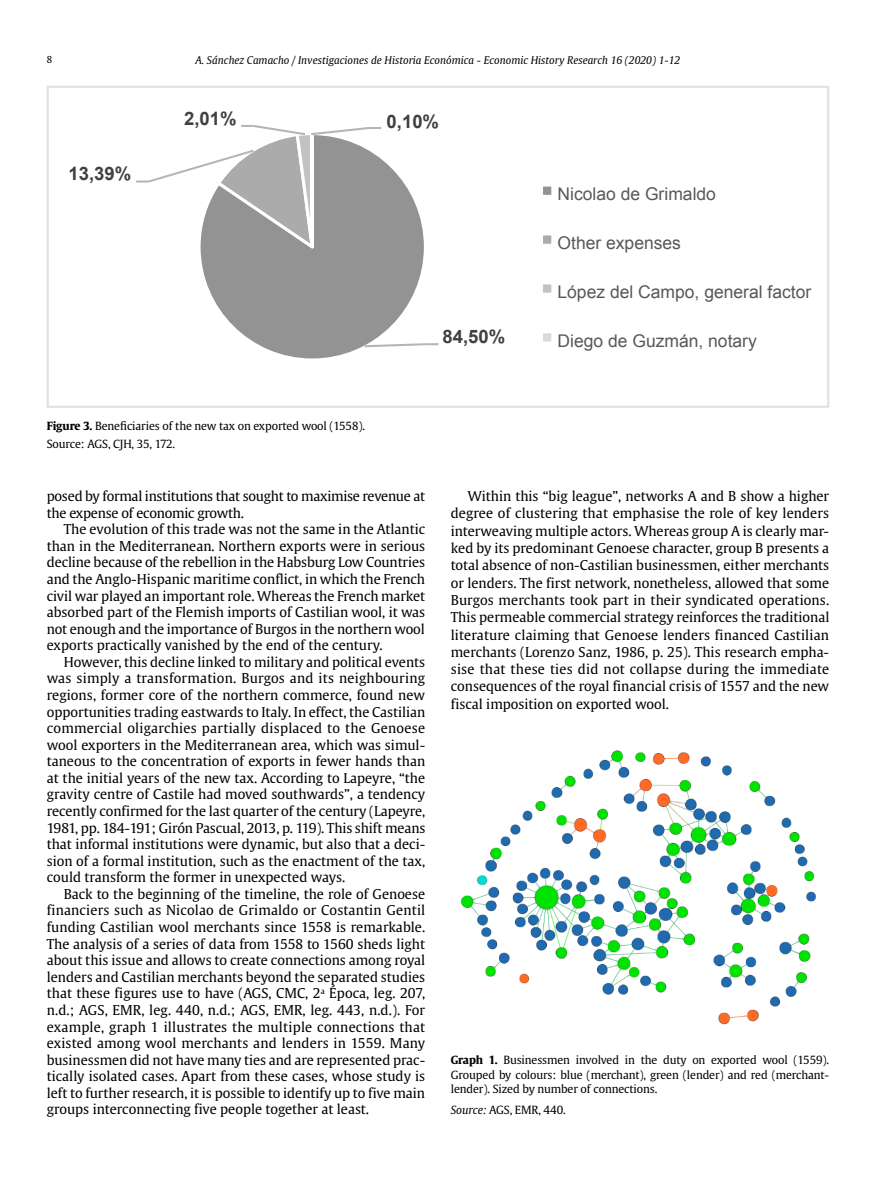
<style>
.page{position:relative;width:893px;height:1191px;background:#fff}
.page>*{position:absolute;margin:0;border:0;box-sizing:border-box;transform-origin:0 0}
.t1{font:700 18.45px "Arial";color:#404040}
.t2{font:17.55px "Arial";color:#585858}
.Texto_general{font:13.5px/16.5px "Gulliver";color:#000;text-align:justify}
.Texto_general-2{font:13.5px/16.5px "Gulliver";letter-spacing:-.02em;color:#000}
.Pie_imagen{font:11.25px/14.2px "Gulliver";letter-spacing:-.01em;color:#000;text-align:justify}
.t3{font:italic 10.5px "Gulliver";color:#000}
.t4{font:9.6px "Gulliver";color:#000}
.s1{font-weight:700}
.s2{font-style:italic}
</style>
<div class="page">
<img style="left:460px;top:750px;width:356px;height:275px">
<svg style="left:136px;top:125px;width:302px;height:234px"></svg>
<div style="left:541px;top:185px;width:12px;height:11px;background:#939393"></div>
<div style="left:540px;top:183px;width:14px;height:15px;border:3px solid #fff"></div>
<div style="left:541px;top:234px;width:12px;height:11px;background:#ababab"></div>
<div style="left:540px;top:232px;width:14px;height:15px;border:3px solid #fff"></div>
<div style="left:541px;top:283px;width:12px;height:11px;background:#c2c2c2"></div>
<div style="left:540px;top:281px;width:14px;height:15px;border:3px solid #fff"></div>
<div style="left:541px;top:332px;width:12px;height:11px;background:#dadada"></div>
<div style="left:540px;top:330px;width:14px;height:15px;border:3px solid #fff"></div>
<div style="left:47px;top:86px;width:782px;height:322px;border:2px solid #e0e0e0"></div>
<p class="t4" style="left:47px;top:54px;width:7px">8</p>
<p class="t1" style="left:69px;top:161px;width:64px">13,39%</p>
<p class="t3" style="left:196px;top:54px;width:486px">A. Sánchez Camacho / Investigaciones de Historia Económica - Economic History Research 16 (2020) 1-12</p>
<p class="t1" style="left:184px;top:106px;width:54px">2,01%</p>
<p class="t1" style="left:387px;top:109px;width:54px">0,10%</p>
<p class="t1" style="left:442px;top:324px;width:64px">84,50%</p>
<p class="t2" style="left:557px;top:183px;width:160px">Nicolao de Grimaldo</p>
<p class="t2" style="left:557px;top:231px;width:125px">Other expenses</p>
<p class="t2" style="left:557px;top:280px;width:255px">López del Campo, general factor</p>
<p class="t2" style="left:557px;top:330px;width:201px">Diego de Guzmán, notary</p>
<p class="Pie_imagen" style="left:47px;top:419px;width:320px"><span class="s1">Figure 3.</span> Beneficiaries of the new tax on exported wool (1558).</p>
<p class="Pie_imagen" style="left:47px;top:436px;width:130px">Source: AGS, CJH, 35, 172.</p>
<p class="Texto_general-2" style="left:47px;top:488px;width:380px">posed by formal institutions that sought to maximise revenue at the expense of economic growth.</p>
<p class="Texto_general" style="left:47px;top:521px;width:380px;text-indent:17px">The evolution of this trade was not the same in the Atlantic than in the Mediterranean. Northern exports were in serious decline because of the rebellion in the Habsburg Low Countries and the Anglo-Hispanic maritime conflict, in which the French civil war played an important role. Whereas the French market absorbed part of the Flemish imports of Castilian wool, it was not enough and the importance of Burgos in the northern wool exports practically vanished by the end of the century.</p>
<p class="Texto_general" style="left:47px;top:653px;width:380px;text-indent:17px">However, this decline linked to military and political events was simply a transformation. Burgos and its neighbouring regions, former core of the northern commerce, found new opportunities trading eastwards to Italy. In effect, the Castilian commercial oligarchies partially displaced to the Genoese wool exporters in the Mediterranean area, which was simul&shy;taneous to the concentration of exports in fewer hands than at the initial years of the new tax. According to Lapeyre, “the gravity centre of Castile had moved southwards”, a tendency recently confirmed for the last quarter of the century (Lapeyre, 1981, pp. 184-191; Girón Pascual, 2013, p. 119). This shift means that informal institutions were dynamic, but also that a deci&shy;sion of a formal institution, such as the enactment of the tax, could transform the former in unexpected ways.</p>
<p class="Texto_general" style="left:47px;top:885px;width:380px;text-indent:17px">Back to the beginning of the timeline, the role of Genoese financiers such as Nicolao de Grimaldo or Costantin Gentil funding Castilian wool merchants since 1558 is remarkable.<br>The analysis of a series of data from 1558 to 1560 sheds light about this issue and allows to create connections among royal lenders and Castilian merchants beyond the separated studies that these figures use to have (AGS, CMC, 2<sup>a</sup> Época, leg. 207, n.d.; AGS, EMR, leg. 440, n.d.; AGS, EMR, leg. 443, n.d.). For example, graph 1 illustrates the multiple connections that existed among wool merchants and lenders in 1559. Many businessmen did not have many ties and are represented prac&shy;tically isolated cases. Apart from these cases, whose study is left to further research, it is possible to identify up to five main groups interconnecting five people together at least.</p>
<p class="Texto_general" style="left:451px;top:487px;width:380px;line-height:17.2px;text-indent:17px">Within this “big league”, networks A and B show a higher degree of clustering that emphasise the role of key lenders interweaving multiple actors. Whereas group A is clearly mar&shy;ked by its predominant Genoese character, group B presents a total absence of non-Castilian businessmen, either merchants or lenders. The first network, nonetheless, allowed that some Burgos merchants took part in their syndicated operations.<br>This permeable commercial strategy reinforces the traditional literature claiming that Genoese lenders financed Castilian merchants (Lorenzo Sanz, 1986, p. 25). This research empha&shy;sise that these ties did not collapse during the immediate consequences of the royal financial crisis of 1557 and the new fiscal imposition on exported wool.</p>
<p class="Pie_imagen" style="left:451px;top:1053px;width:380px"><span class="s1">Graph 1.</span> Businessmen involved in the duty on exported wool (1559).<br>Grouped by colours: blue (merchant), green (lender) and red (merchant&shy;lender). Sized by number of connections.</p>
<p class="Pie_imagen" style="left:451px;top:1103px;width:116px"><span class="s2">Source:</span> AGS, EMR, 440.</p>
</div>
